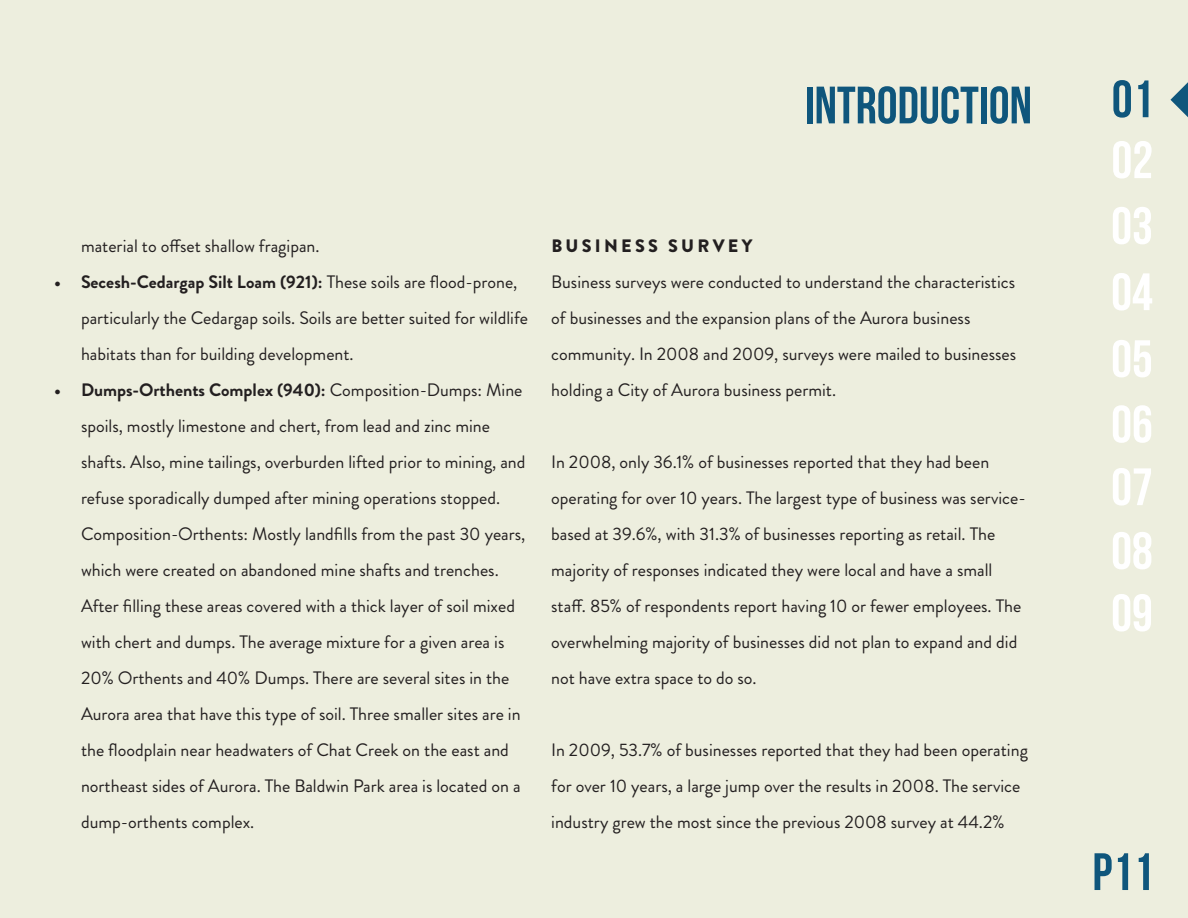
<style>
.page{position:relative;width:1188px;height:918px;background:#edeedd}
.page>*{position:absolute;margin:0;border:0;box-sizing:border-box;transform-origin:0 0}
.t1{font:52.5px "Bebas Neue";color:#0f567c}
.t2{font:52.5px "Bebas Neue";color:#fff}
.A-Body{font:18px/36px "Brandon Grotesque";color:#231f20}
.t3{font:900 18px "Brandon Grotesque";letter-spacing:.18em;color:#231f20}
.s1{font-weight:700}
</style>
<div class="page">
<svg style="left:1170px;top:82px;width:18px;height:35px"></svg>
<p class="A-Body" style="left:81px;top:228px;width:240px">material to offset shallow fragipan.</p>
<p class="A-Body" style="left:81px;top:264px;width:449px;text-indent:-27px"><span class="s1">• Secesh-Cedargap Silt Loam (921):</span> These soils are flood-prone, particularly the Cedargap soils. Soils are better suited for wildlife habitats than for building development.</p>
<p class="A-Body" style="left:81px;top:372px;width:446px;text-indent:-27px"><span class="s1">• Dumps-Orthents Complex (940):</span> Composition-Dumps: Mine spoils, mostly limestone and chert, from lead and zinc mine shafts. Also, mine tailings, overburden lifted prior to mining, and refuse sporadically dumped after mining operations stopped.<br>Composition-Orthents: Mostly landfills from the past 30 years, which were created on abandoned mine shafts and trenches.<br>After filling these areas covered with a thick layer of soil mixed with chert and dumps. The average mixture for a given area is 20% Orthents and 40% Dumps. There are several sites in the Aurora area that have this type of soil. Three smaller sites are in the floodplain near headwaters of Chat Creek on the east and northeast sides of Aurora. The Baldwin Park area is located on a dump-orthents complex.</p>
<p class="t1" style="left:805px;top:76px;width:229px">INTRODUCTION</p>
<p class="t1" style="left:1112px;top:70px;width:43px">01</p>
<p class="t2" style="left:1112px;top:131px;width:43px">02</p>
<p class="t2" style="left:1111px;top:197px;width:43px">03</p>
<p class="t2" style="left:1111px;top:263px;width:43px">04</p>
<p class="t2" style="left:1111px;top:330px;width:43px">05</p>
<p class="t2" style="left:1111px;top:395px;width:43px">06</p>
<p class="t2" style="left:1111px;top:458px;width:43px">07</p>
<p class="t2" style="left:1111px;top:522px;width:43px">08</p>
<p class="t2" style="left:1111px;top:584px;width:43px">09</p>
<p class="t3" style="left:551px;top:233px;width:202px">BUSINESS SURVEY</p>
<p class="A-Body" style="left:551px;top:264px;width:466px">Business surveys were conducted to understand the characteristics of businesses and the expansion plans of the Aurora business community. In 2008 and 2009, surveys were mailed to businesses holding a City of Aurora business permit.</p>
<p class="A-Body" style="left:551px;top:444px;width:476px">In 2008, only 36.1% of businesses reported that they had been operating for over 10 years. The largest type of business was service&shy;based at 39.6%, with 31.3% of businesses reporting as retail. The majority of responses indicated they were local and have a small staff. 85% of respondents report having 10 or fewer employees. The overwhelming majority of businesses did not plan to expand and did not have extra space to do so.</p>
<p class="A-Body" style="left:551px;top:732px;width:478px">In 2009, 53.7% of businesses reported that they had been operating for over 10 years, a large jump over the results in 2008. The service industry grew the most since the previous 2008 survey at 44.2%</p>
<h1 class="t1" style="left:1092px;top:843px;width:63px">P11</h1>
</div>
